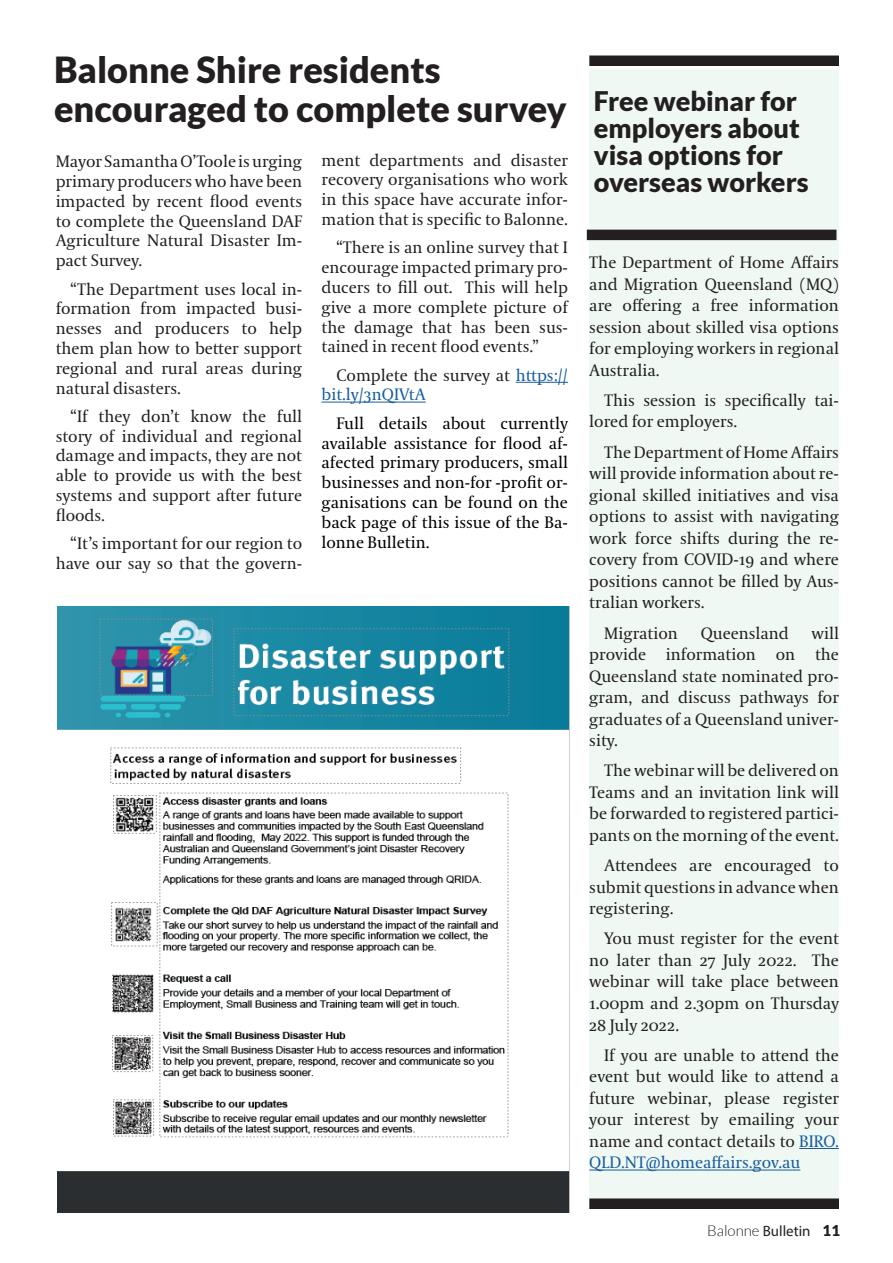
<style>
.page{position:relative;width:893px;height:1263px;background:#fff}
.page>*{position:absolute;margin:0;border:0;box-sizing:border-box;transform-origin:0 0}
.Heading_Small{font:900 36px/39px "Lato";color:#231f20}
.Heading_Single_Col{font:900 27px/27px "Lato";color:#231f20}
.Body_Text{font:16.5px/21.6px "Coranto 2";color:#231f20;text-align:justify}
.First_Paragraph{font:16.5px/21.6px "Coranto 2";color:#231f20;text-align:justify}
.Body_Text-2{font:16.5px/19.8px "Coranto 2";color:#000;text-align:justify}
.Body_Text-3{font:16.5px/19.8px "Coranto 2";color:#175d9e}
.t1{font:15px "Myriad Pro";color:#231f20}
.s1{color:#231f20}
.s2{color:#175d9e}
.s3{font-family:"Lato";font-weight:300}
.s4{font-family:"Lato";font-weight:900}
</style>
<div class="page">
<div style="left:589px;top:70px;width:250px;height:1139px;background:#f0f8f3"></div>
<hr style="left:799px;top:1148px;width:40px;height:1px;background:#175d9e">
<hr style="left:589px;top:1169px;width:211px;height:1px;background:#175d9e">
<div style="left:589px;top:54px;width:251px;height:5px;background:#929090"></div>
<div style="left:589px;top:56px;width:250px;height:10px;background:#231f20"></div>
<div style="left:589px;top:1198px;width:250px;height:11px;background:#231f20"></div>
<img style="left:57px;top:607px;width:513px;height:606px">
<div style="left:587px;top:230px;width:249px;height:10px;background:#231f20"></div>
<hr style="left:516px;top:382px;width:52px;height:1px;background:#175d9e">
<hr style="left:321px;top:402px;width:105px;height:1px;background:#175d9e">
<p class="Heading_Small" style="left:54px;top:50px;width:514px">Balonne Shire residents encouraged to complete survey</p>
<p class="First_Paragraph" style="left:56px;top:152px;width:248px;line-height:19.8px">Mayor Samantha O’Toole is urging primary producers who have been impacted by recent flood events to complete the Queensland DAF Agriculture Natural Disaster Im&shy;pact Survey.</p>
<p class="Body_Text" style="left:56px;top:280px;width:248px;line-height:19.8px;text-indent:15px">“The Department uses local in&shy;formation from impacted busi&shy;nesses and producers to help them plan how to better support regional and rural areas during natural disasters.</p>
<p class="Body_Text" style="left:56px;top:407px;width:248px;line-height:19.8px;text-indent:15px">“If they don’t know the full story of individual and regional damage and impacts, they are not able to provide us with the best systems and support after future floods.</p>
<p class="Body_Text" style="left:56px;top:534px;width:248px;line-height:19.8px;text-align:right">“It’s important for our region to have our say so that the govern-</p>
<p class="Body_Text" style="left:321px;top:151px;width:248px;line-height:19.8px">ment departments and disaster recovery organisations who work in this space have accurate infor&shy;mation that is specific to Balonne.</p>
<p class="Body_Text" style="left:321px;top:238px;width:248px;line-height:19.8px;text-indent:15px">“There is an online survey that I encourage impacted primary pro&shy;ducers to fill out. This will help give a more complete picture of the damage that has been sus&shy;tained in recent flood events.”</p>
<p class="Body_Text-3" style="left:321px;top:366px;width:248px;text-indent:15px"><span class="s1">Complete the survey at</span> https:// bit.ly/3nQIVtA</p>
<p class="Body_Text-2" style="left:321px;top:414px;width:248px;text-indent:15px">Full details about currently available assistance for flood af&shy;afected primary producers, small businesses and non-for -profit or&shy;ganisations can be found on the back page of this issue of the Ba&shy;lonne Bulletin.</p>
<p class="Heading_Single_Col" style="left:594px;top:87px;width:216px">Free webinar for employers about visa options for overseas workers</p>
<p class="First_Paragraph" style="left:589px;top:252px;width:251px">The Department of Home Affairs and Migration Queensland (MQ) are offering a free information session about skilled visa options for employing workers in regional Australia.</p>
<p class="Body_Text" style="left:589px;top:390px;width:251px;text-indent:15px">This session is specifically tai&shy;lored for employers.</p>
<p class="Body_Text" style="left:589px;top:442px;width:251px;text-indent:15px">The Department of Home Affairs will provide information about re&shy;gional skilled initiatives and visa options to assist with navigating work force shifts during the re&shy;covery from COVID-19 and where positions cannot be filled by Aus&shy;tralian workers.</p>
<p class="Body_Text" style="left:604px;top:623px;width:75px">Migration</p>
<p class="Body_Text" style="left:701px;top:623px;width:90px">Queensland</p>
<p class="Body_Text" style="left:589px;top:623px;width:251px;text-indent:222px">will provide information on the Queensland state nominated pro&shy;gram, and discuss pathways for graduates of a Queensland univer&shy;sity.</p>
<p class="Body_Text" style="left:589px;top:760px;width:251px;text-indent:15px">The webinar will be delivered on Teams and an invitation link will be forwarded to registered partici&shy;pants on the morning of the event.</p>
<p class="Body_Text" style="left:589px;top:855px;width:251px;text-indent:15px">Attendees are encouraged to submit questions in advance when registering.</p>
<p class="Body_Text" style="left:589px;top:928px;width:251px;text-indent:15px">You must register for the event no later than 27 July 2022. The webinar will take place between 1.00pm and 2.30pm on Thursday 28 July 2022.</p>
<p class="Body_Text" style="left:589px;top:1045px;width:251px;text-indent:15px">If you are unable to attend the event but would like to attend a future webinar, please register your interest by emailing your name and contact details to <span class="s2">BIRO.<br>QLD.NT@homeaffairs.gov.au</span></p>
<p class="t1" style="left:707px;top:1221px;width:134px"><span class="s3">Balonne</span> Bulletin <span class="s4">11</span></p>
</div>
